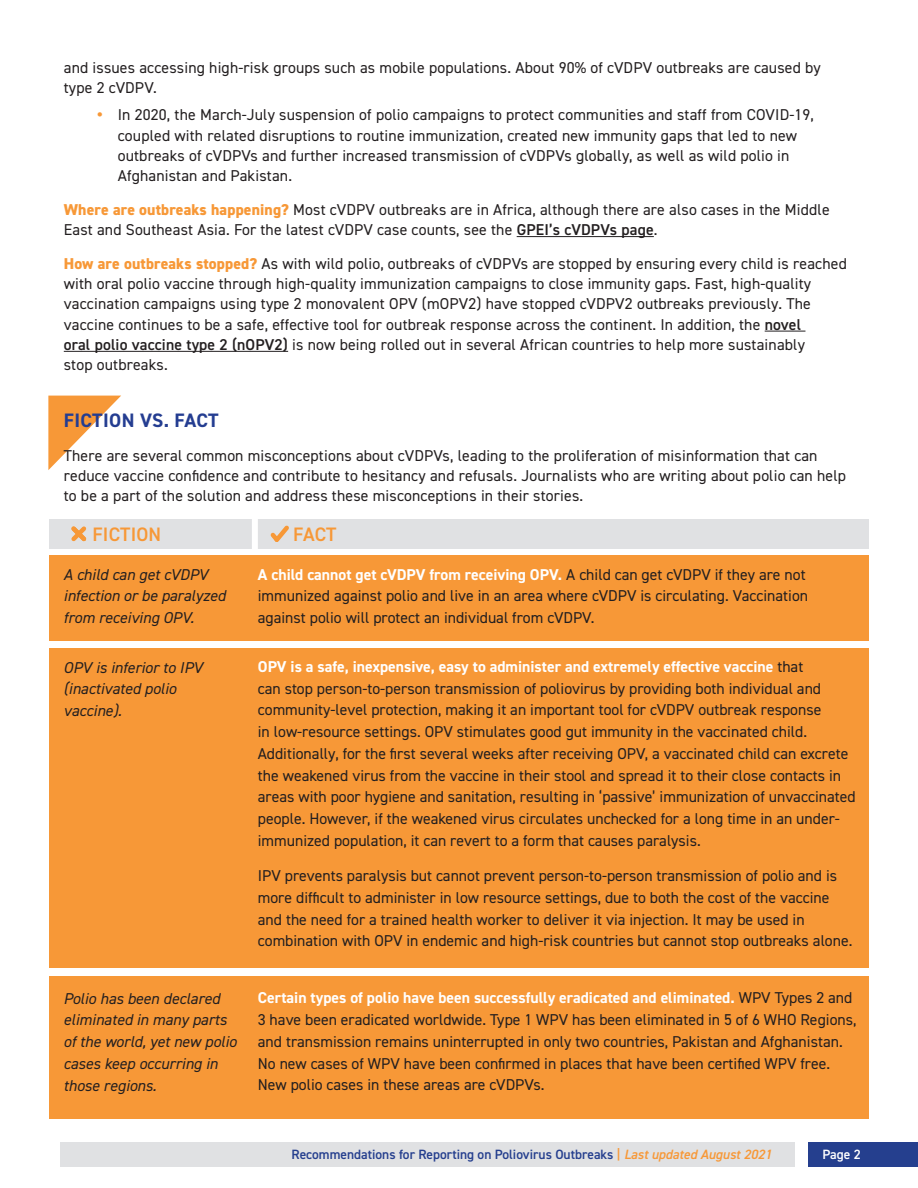
<style>
.page{position:relative;width:918px;height:1188px;background:#fff}
.page>*{position:absolute;margin:0;border:0;box-sizing:border-box;transform-origin:0 0}
.t1{font:700 19.5px "DIN2014";letter-spacing:.015em;color:#243d91}
.t2{font:600 19.5px "DIN2014";letter-spacing:.01em;color:#f79837}
.Paragraph_Style{font:15.75px/21.8px "DIN2014";color:#231f20}
.Paragraph_Style-2{font:italic 15.75px/21.8px "DIN2014";color:#231f20}
.t3{font:600 13.5px "DIN2014";color:#253f8e}
.t4{font:600 13.5px "DIN2014";color:#fff}
.s1{font-weight:800;font-size:16.5px;color:#f79837}
.s2{font-weight:800;color:#f79837}
.s3{font-weight:600}
.s4{font-weight:700;color:#fff}
.s5{color:#f79837}
.s6{font-style:italic;color:#f79837}
</style>
<div class="page">
<div style="left:60px;top:1142px;width:734px;height:24px;background:#e0e1e3"></div>
<div style="left:809px;top:1142px;width:109px;height:24px;background:#253f8e"></div>
<div style="left:49px;top:519px;width:820px;height:30px;background:#e0e1e3"></div>
<svg style="left:48px;top:396px;width:73px;height:74px"></svg>
<div style="left:49px;top:976px;width:820px;height:142px;background:#f79837"></div>
<div style="left:49px;top:649px;width:820px;height:319px;background:#f79837"></div>
<div style="left:49px;top:555px;width:820px;height:86px;background:#f79837"></div>
<hr style="left:517px;top:236px;width:137px;height:1px;background:#231f20">
<hr style="left:765px;top:331px;width:40px;height:1px;background:#231f20">
<hr style="left:64px;top:351px;width:224px;height:1px;background:#231f20">
<svg style="left:71px;top:526px;width:16px;height:16px"></svg>
<svg style="left:270px;top:525px;width:19px;height:17px"></svg>
<div style="left:252px;top:504px;width:6px;height:50px;background:#fff"></div>
<p class="Paragraph_Style" style="left:64px;top:57px;width:759px;line-height:20.2px">and issues accessing high-risk groups such as mobile populations. About 90% of cVDPV outbreaks are caused by type 2 cVDPV.</p>
<p class="Paragraph_Style" style="left:118px;top:104px;width:698px;line-height:20.2px;text-indent:-20px"><span class="s1">•</span> In 2020, the March-July suspension of polio campaigns to protect communities and staff from COVID-19, coupled with related disruptions to routine immunization, created new immunity gaps that led to new outbreaks of cVDPVs and further increased transmission of cVDPVs globally, as well as wild polio in Afghanistan and Pakistan.</p>
<p class="Paragraph_Style" style="left:64px;top:199px;width:767px;line-height:20.2px"><span class="s2">Where are outbreaks happening?</span> Most cVDPV outbreaks are in Africa, although there are also cases in the Middle<br>East and Southeast Asia. For the latest cVDPV case counts, see the <span class="s3">GPEI’s cVDPVs page</span>.</p>
<p class="Paragraph_Style" style="left:64px;top:253px;width:785px;line-height:20.2px"><span class="s2">How are outbreaks stopped?</span> As with wild polio, outbreaks of cVDPVs are stopped by ensuring every child is reached with oral polio vaccine through high-quality immunization campaigns to close immunity gaps. Fast, high-quality vaccination campaigns using type 2 monovalent OPV (mOPV2) have stopped cVDPV2 outbreaks previously. The vaccine continues to be a safe, effective tool for outbreak response across the continent. In addition, the <span class="s3">novel<br>oral polio vaccine type 2 (nOPV2)</span> is now being rolled out in several African countries to help more sustainably<br>stop outbreaks.</p>
<p class="t1" style="left:64px;top:407px;width:156px">FICTION VS. FACT</p>
<p class="Paragraph_Style" style="left:64px;top:445px;width:784px;line-height:20.2px">There are several common misconceptions about cVDPVs, leading to the proliferation of misinformation that can reduce vaccine confidence and contribute to hesitancy and refusals. Journalists who are writing about polio can help to be a part of the solution and address these misconceptions in their stories.</p>
<p class="t2" style="left:93px;top:521px;width:70px">FICTION</p>
<p class="t2" style="left:293px;top:521px;width:45px">FACT</p>
<p class="Paragraph_Style-2" style="left:64px;top:563px;width:164px">A child can get cVDPV infection or be paralyzed from receiving OPV.</p>
<p class="Paragraph_Style-2" style="left:64px;top:656px;width:141px">OPV is inferior to IPV (inactivated polio vaccine).</p>
<p class="Paragraph_Style-2" style="left:64px;top:987px;width:175px">Polio has been declared eliminated in many parts of the world, yet new polio cases keep occurring in those regions.</p>
<p class="Paragraph_Style" style="left:258px;top:563px;width:552px"><span class="s4">A child cannot get cVDPV from receiving OPV.</span> A child can get cVDPV if they are not immunized against polio and live in an area where cVDPV is circulating. Vaccination against polio will protect an individual from cVDPV.</p>
<p class="Paragraph_Style" style="left:258px;top:655px;width:599px"><span class="s4">OPV is a safe, inexpensive, easy to administer and extremely effective vaccine</span> that<br>can stop person-to-person transmission of poliovirus by providing both individual and community-level protection, making it an important tool for cVDPV outbreak response<br>in low-resource settings. OPV stimulates good gut immunity in the vaccinated child.<br>Additionally, for the first several weeks after receiving OPV, a vaccinated child can excrete the weakened virus from the vaccine in their stool and spread it to their close contacts in areas with poor hygiene and sanitation, resulting in ‘passive’ immunization of unvaccinated people. However, if the weakened virus circulates unchecked for a long time in an under&shy;immunized population, it can revert to a form that causes paralysis.</p>
<p class="Paragraph_Style" style="left:258px;top:864px;width:596px">IPV prevents paralysis but cannot prevent person-to-person transmission of polio and is more difficult to administer in low resource settings, due to both the cost of the vaccine and the need for a trained health worker to deliver it via injection. It may be used in combination with OPV in endemic and high-risk countries but cannot stop outbreaks alone.</p>
<p class="Paragraph_Style" style="left:258px;top:987px;width:600px"><span class="s4">Certain types of polio have been successfully eradicated and eliminated.</span> WPV Types 2 and 3 have been eradicated worldwide. Type 1 WPV has been eliminated in 5 of 6 WHO Regions, and transmission remains uninterrupted in only two countries, Pakistan and Afghanistan.<br>No new cases of WPV have been confirmed in places that have been certified WPV free.<br>New polio cases in these areas are cVDPVs.</p>
<p class="t3" style="left:292px;top:1145px;width:482px">Recommendations for Reporting on Poliovirus Outbreaks <span class="s5">|</span> <span class="s6">Last updated August 2021</span></p>
<p class="t4" style="left:823px;top:1145px;width:40px">Page 2</p>
</div>
